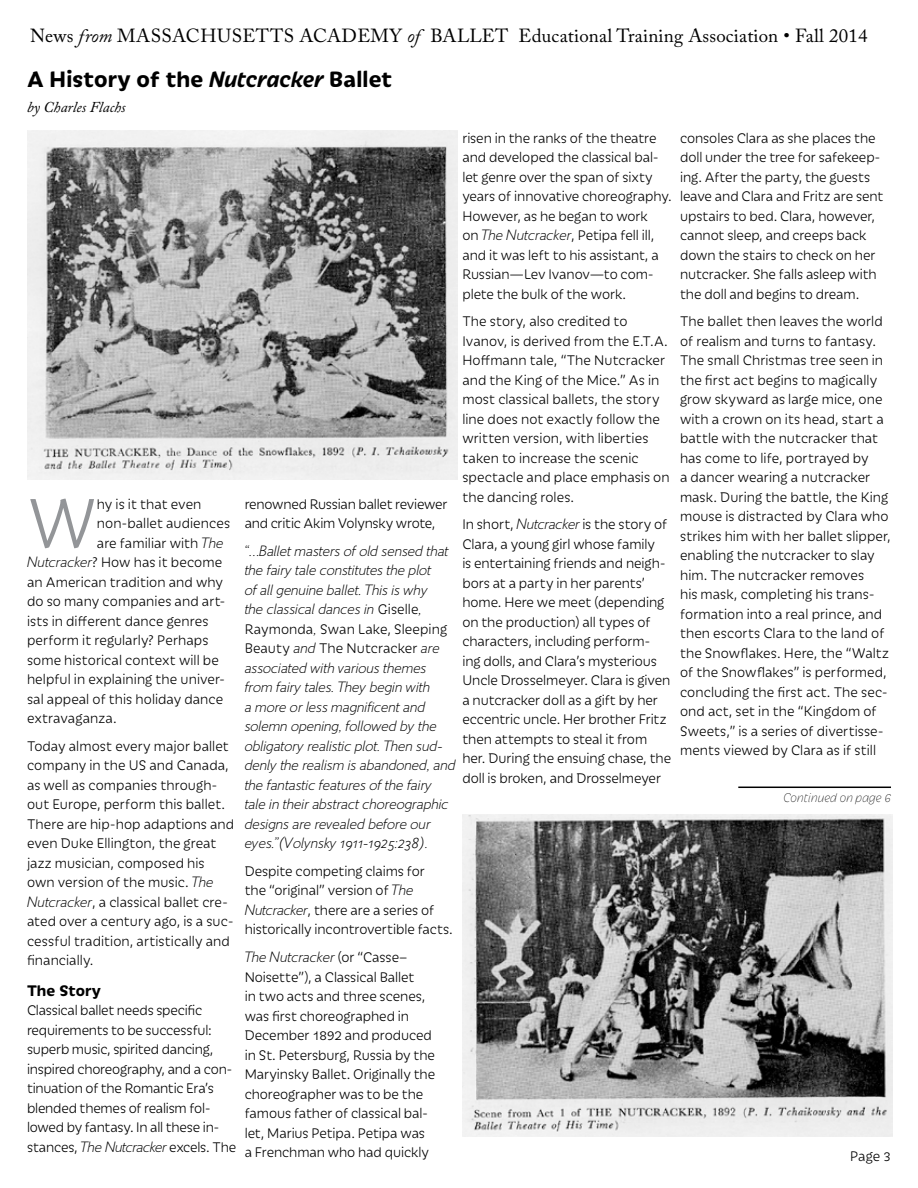
<style>
.page{position:relative;width:918px;height:1188px;background:#fff}
.page>*{position:absolute;margin:0;border:0;box-sizing:border-box;transform-origin:0 0}
.t1{font:300 75.6px "Iskra";color:#939598}
.t2{font:700 24px "Iskra";letter-spacing:.01em;color:#000}
.t3{font:18.9px "Adobe Caslon Pro";letter-spacing:.01em;color:#000}
.t4{font:700 16.5px "Iskra";letter-spacing:.01em;color:#000}
.t5{font:300 15px/19.5px "Iskra";color:#000}
.t6{font:italic 300 15px/19.5px "CC Art Sans";letter-spacing:.005em;color:#000}
.t7{font:italic 15px "Adobe Caslon Pro";letter-spacing:.005em;color:#000}
.t8{font:italic 100 13.5px "Iskra";letter-spacing:.005em;color:#000}
.s1{font-style:italic}
.s2{font-family:"CC Art Sans";font-style:italic}
.s3{font-family:"Iskra";font-style:normal}
</style>
<div class="page">
<hr style="left:738px;top:787px;width:153px;height:1px;background:#000">
<img style="left:27px;top:131px;width:431px;height:349px">
<img style="left:462px;top:814px;width:431px;height:323px">
<p class="t3" style="left:30px;top:25px;width:839px">News <span class="s1">from</span> MASSACHUSETTS ACADEMY <span class="s1">of</span> BALLET Educational Training Association • Fall 2014</p>
<h2 class="t2" style="left:27px;top:62px;width:367px">A History of the <span class="s1">Nutcracker</span> Ballet</h2>
<p class="t7" style="left:27px;top:98px;width:100px">by Charles Flachs</p>
<h1 class="t1" style="left:27px;top:474px;width:71px">W</h1>
<p class="t5" style="left:97px;top:493px;width:106px">hy is it that even</p>
<p class="t5" style="left:97px;top:513px;width:135px">non-ballet audiences</p>
<p class="t5" style="left:97px;top:532px;width:128px">are familiar with <span class="s2">The</span></p>
<p class="t5" style="left:27px;top:552px;width:197px"><span class="s2">Nutcracker</span>? How has it become</p>
<p class="t5" style="left:27px;top:571px;width:198px">an American tradition and why</p>
<p class="t5" style="left:27px;top:591px;width:200px">do so many companies and art-</p>
<p class="t5" style="left:27px;top:610px;width:183px">ists in different dance genres</p>
<p class="t5" style="left:27px;top:630px;width:183px">perform it regularly? Perhaps</p>
<p class="t5" style="left:27px;top:649px;width:193px">some historical context will be</p>
<p class="t5" style="left:27px;top:669px;width:199px">helpful in explaining the univer-</p>
<p class="t5" style="left:27px;top:688px;width:198px">sal appeal of this holiday dance</p>
<p class="t5" style="left:27px;top:708px;width:91px">extravaganza.</p>
<p class="t5" style="left:27px;top:736px;width:209px">Today almost every major ballet company in the US and Canada, as well as companies through&shy;out Europe, perform this ballet.<br>There are hip-hop adaptions and even Duke Ellington, the great jazz musician, composed his own version of the music. <span class="s2">The<br>Nutcracker</span>, a classical ballet cre&shy;ated over a century ago, is a suc&shy;cessful tradition, artistically and financially.</p>
<p class="t4" style="left:27px;top:979px;width:75px">The Story</p>
<p class="t5" style="left:27px;top:1000px;width:211px">Classical ballet needs specific requirements to be successful: superb music, spirited dancing, inspired choreography, and a con&shy;tinuation of the Romantic Era’s blended themes of realism fol&shy;lowed by fantasy. In all these in&shy;stances, <span class="s2">The Nutcracker</span> excels. The</p>
<p class="t5" style="left:462px;top:127px;width:211px">risen in the ranks of the theatre and developed the classical bal&shy;let genre over the span of sixty years of innovative choreography.<br>However, as he began to work<br>on <span class="s2">The Nutcracker</span>, Petipa fell ill, and it was left to his assistant, a<br>Russian—Lev Ivanov—to com&shy;plete the bulk of the work.</p>
<p class="t5" style="left:462px;top:311px;width:209px">The story, also credited to<br>Ivanov, is derived from the E.T.A.<br>Hoffmann tale, “The Nutcracker and the King of the Mice.” As in most classical ballets, the story line does not exactly follow the written version, with liberties taken to increase the scenic spectacle and place emphasis on the dancing roles.</p>
<p class="t5" style="left:462px;top:514px;width:210px">In short, <span class="s2">Nutcracker</span> is the story of<br>Clara, a young girl whose family<br>is entertaining friends and neigh&shy;bors at a party in her parents’ home. Here we meet (depending on the production) all types of characters, including perform&shy;ing dolls, and Clara’s mysterious<br>Uncle Drosselmeyer. Clara is given a nutcracker doll as a gift by her eccentric uncle. Her brother Fritz then attempts to steal it from her. During the ensuing chase, the doll is broken, and Drosselmeyer</p>
<p class="t5" style="left:245px;top:493px;width:204px">renowned Russian ballet reviewer and critic Akim Volynsky wrote,</p>
<p class="t6" style="left:245px;top:541px;width:205px">“…Ballet masters of old sensed that the fairy tale constitutes the plot<br>of all genuine ballet. This is why the classical dances in <span class="s3">Giselle</span>,</p>
<p class="t5" style="left:245px;top:619px;width:204px">Raymonda<span class="s2">,</span> Swan Lake, Sleeping<br>Beauty <span class="s2">and</span> The Nutcracker <span class="s2">are</span></p>
<p class="t6" style="left:245px;top:658px;width:212px">associated with various themes from fairy tales. They begin with<br>a more or less magnificent and solemn opening, followed by the obligatory realistic plot. Then sud&shy;denly the realism is abandoned, and the fantastic features of the fairy tale in their abstract choreographic designs are revealed before our eyes.”(Volynsky 1911-1925:238).</p>
<p class="t5" style="left:245px;top:861px;width:210px">Despite competing claims for<br>the “original” version of <span class="s2">The Nutcracker</span>, there are a series of historically incontrovertible facts.</p>
<p class="t6" style="left:245px;top:947px;width:164px">The Nutcracker <span class="s3">(or “Casse–</span></p>
<p class="t5" style="left:245px;top:966px;width:192px">Noisette”), a Classical Ballet<br>in two acts and three scenes, was first choreographed in<br>December 1892 and produced in St. Petersburg, Russia by the<br>Maryinsky Ballet. Originally the choreographer was to be the famous father of classical bal&shy;let, Marius Petipa. Petipa was a Frenchman who had quickly</p>
<p class="t5" style="left:680px;top:127px;width:205px">consoles Clara as she places the doll under the tree for safekeep&shy;ing. After the party, the guests leave and Clara and Fritz are sent upstairs to bed. Clara, however, cannot sleep, and creeps back down the stairs to check on her nutcracker. She falls asleep with the doll and begins to dream.</p>
<p class="t5" style="left:680px;top:311px;width:212px">The ballet then leaves the world of realism and turns to fantasy.<br>The small Christmas tree seen in the first act begins to magically grow skyward as large mice, one with a crown on its head, start a battle with the nutcracker that has come to life, portrayed by<br>a dancer wearing a nutcracker mask. During the battle, the King mouse is distracted by Clara who strikes him with her ballet slipper, enabling the nutcracker to slay him. The nutcracker removes<br>his mask, completing his trans&shy;formation into a real prince, and then escorts Clara to the land of the Snowflakes. Here, the “Waltz of the Snowflakes” is performed, concluding the first act. The sec&shy;ond act, set in the “Kingdom of<br>Sweets,” is a series of divertisse&shy;ments viewed by Clara as if still</p>
<p class="t8" style="left:783px;top:789px;width:109px">Continued on page 6</p>
<p class="t5" style="left:850px;top:1146px;width:42px">Page 3</p>
</div>
